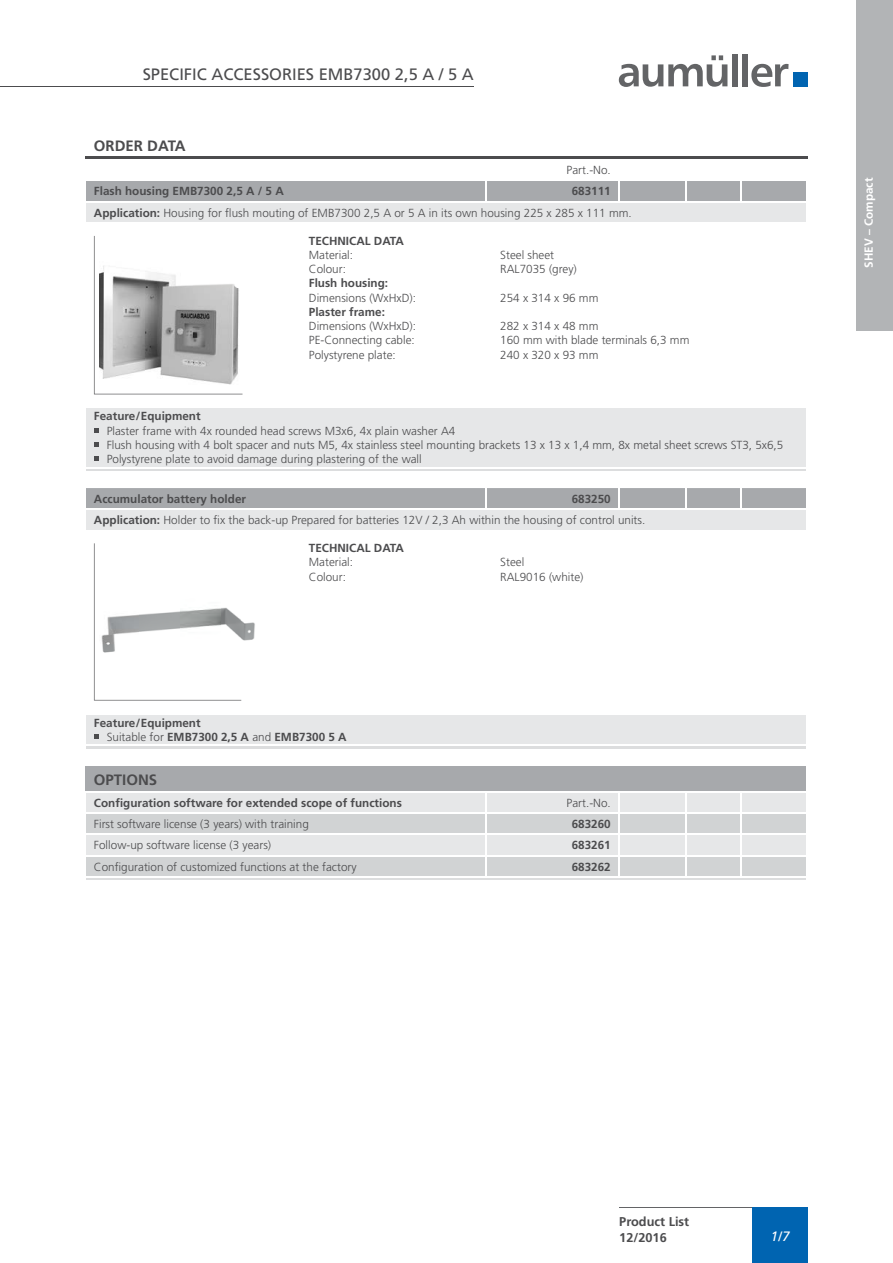
<style>
.page{position:relative;width:893px;height:1263px;background:#fff}
.page>*{position:absolute;margin:0;border:0;box-sizing:border-box;transform-origin:0 0}
.t1{font:16.5px "Frutiger LT Std";color:#4c4c4e}
.t2{font:700 15px "Frutiger LT Std";color:#4c4c4e}
.t3{font:italic 13.5px "Frutiger LT";color:#fff}
.t4{font:700 12.75px/15.8px "Frutiger LT Std";color:#4c4c4e}
.t5{font:300 11.7px/14.2px "Frutiger LT Std";color:#4c4c4e}
.t6{font:700 11.7px/14.2px "Frutiger LT Std";color:#4c4c4e}
.t7{font:700 11.7px "Frutiger LT Std";color:#fff}
.s1{font-weight:700}
.s2{font-weight:300}
</style>
<div class="page">
<hr style="left:619px;top:1208px;width:189px;height:1px;background:#636466">
<div style="left:856px;top:0;width:37px;height:330px;background:#b2b4b6"></div>
<hr style="left:0;top:86px;width:474px;height:1px;background:#4c4c4e">
<div style="left:752px;top:1208px;width:56px;height:55px;background:#0064b1"></div>
<svg style="left:619px;top:55px;width:108px;height:32px"></svg>
<div style="left:732px;top:54px;width:6px;height:32px;background:#636466"></div>
<div style="left:742px;top:54px;width:6px;height:32px;background:#636466"></div>
<svg style="left:751px;top:64px;width:37px;height:23px"></svg>
<div style="left:793px;top:72px;width:15px;height:14px;background:#0064b1"></div>
<div style="left:86px;top:408px;width:720px;height:59px;background:#e6e7e8"></div>
<hr style="left:85px;top:156px;width:723px;height:3px;background:#4c4c4e">
<svg style="left:86px;top:181px;width:720px;height:41px;background:#c8cacc"></svg>
<svg style="left:86px;top:469px;width:720px;height:2px"></svg>
<svg style="left:94px;top:236px;width:148px;height:158px"></svg>
<svg style="left:94px;top:428px;width:4px;height:5px"></svg>
<svg style="left:94px;top:442px;width:4px;height:5px"></svg>
<svg style="left:94px;top:457px;width:4px;height:4px"></svg>
<div style="left:86px;top:715px;width:720px;height:29px;background:#e6e7e8"></div>
<svg style="left:86px;top:488px;width:720px;height:42px;background:#c9cbcd"></svg>
<hr style="left:86px;top:746px;width:720px;height:3px;background:#dcddde">
<img style="left:241px;top:620px;width:14px;height:21px">
<svg style="left:94px;top:543px;width:147px;height:157px"></svg>
<svg style="left:94px;top:734px;width:4px;height:5px"></svg>
<svg style="left:85px;top:766px;width:721px;height:114px;background:#d3d4d6"></svg>
<p class="t1" style="left:143px;top:68px;width:333px">SPECIFIC ACCESSORIES EMB7300 2,5 A / 5 A</p>
<p class="t2" style="left:94px;top:140px;width:93px">ORDER DATA</p>
<p class="t5" style="left:566px;top:163px;width:46px">Part.-No.</p>
<p class="t6" style="left:94px;top:185px;width:191px">Flash housing EMB7300 2,5 A / 5 A</p>
<p class="t5" style="left:94px;top:181px;width:539px;line-height:21.6px;text-indent:478px"><span class="s1">683111<br>Application:</span> Housing for flush mouting of EMB7300 2,5 A or 5 A in its own housing 225 x 285 x 111 mm.</p>
<p class="t6" style="left:309px;top:234px;width:96px">TECHNICAL DATA<br><span class="s2">Material:</span></p>
<p class="t5" style="left:500px;top:248px;width:55px">Steel sheet</p>
<p class="t5" style="left:309px;top:263px;width:39px">Colour:</p>
<p class="t5" style="left:500px;top:263px;width:78px">RAL7035 (grey)</p>
<p class="t5" style="left:309px;top:277px;width:109px"><span class="s1">Flush housing:<br></span>Dimensions (WxHxD):</p>
<p class="t5" style="left:500px;top:291px;width:100px">254 x 314 x 96 mm</p>
<p class="t5" style="left:309px;top:305px;width:109px"><span class="s1">Plaster frame:<br></span>Dimensions (WxHxD):</p>
<p class="t5" style="left:500px;top:320px;width:100px">282 x 314 x 48 mm</p>
<p class="t5" style="left:309px;top:334px;width:107px">PE-Connecting cable:</p>
<p class="t5" style="left:500px;top:334px;width:191px">160 mm with blade terminals 6,3 mm</p>
<p class="t5" style="left:309px;top:348px;width:88px">Polystyrene plate:</p>
<p class="t5" style="left:500px;top:348px;width:100px">240 x 320 x 93 mm</p>
<p class="t5" style="left:107px;top:410px;width:678px;text-indent:-13px"><span class="s1">Feature / Equipment<br></span>Plaster frame with 4x rounded head screws M3x6, 4x plain washer A4<br>Flush housing with 4 bolt spacer and nuts M5, 4x stainless steel mounting brackets 13 x 13 x 1,4 mm, 8x metal sheet screws ST3, 5x6,5<br>Polystyrene plate to avoid damage during plastering of the wall</p>
<p class="t6" style="left:94px;top:492px;width:154px">Accumulator battery holder</p>
<p class="t5" style="left:94px;top:489px;width:553px;line-height:21.3px;text-indent:478px"><span class="s1">683250<br>Application:</span> Holder to fix the back-up Prepared for batteries 12V / 2,3 Ah within the housing of control units.</p>
<p class="t6" style="left:309px;top:542px;width:96px">TECHNICAL DATA<br><span class="s2">Material:</span></p>
<p class="t5" style="left:500px;top:556px;width:26px">Steel</p>
<p class="t5" style="left:309px;top:570px;width:39px">Colour:</p>
<p class="t5" style="left:500px;top:570px;width:85px">RAL9016 (white)</p>
<p class="t6" style="left:107px;top:716px;width:241px;text-indent:-13px">Feature / Equipment<br><span class="s2">Suitable for</span> EMB7300 2,5 A <span class="s2">and</span> EMB7300 5 A</p>
<p class="t2" style="left:94px;top:773px;width:65px">OPTIONS</p>
<p class="t6" style="left:94px;top:796px;width:309px">Configuration software for extended scope of functions</p>
<p class="t5" style="left:567px;top:796px;width:46px">Part.-No.</p>
<p class="t5" style="left:94px;top:817px;width:216px">First software license (3 years) with training</p>
<p class="t6" style="left:572px;top:818px;width:41px">683260</p>
<p class="t5" style="left:94px;top:839px;width:179px">Follow-up software license (3 years)</p>
<p class="t6" style="left:572px;top:839px;width:41px">683261</p>
<p class="t5" style="left:94px;top:860px;width:264px">Configuration of customized functions at the factory</p>
<p class="t6" style="left:572px;top:860px;width:41px">683262</p>
<p class="t7" style="left:864px;top:268px;width:91px;rotate:-90deg">SHEV – Compact</p>
<p class="t4" style="left:619px;top:1214px;width:71px">Product List<br>12/2016</p>
<p class="t3" style="left:771px;top:1228px;width:20px">1/7</p>
</div>
